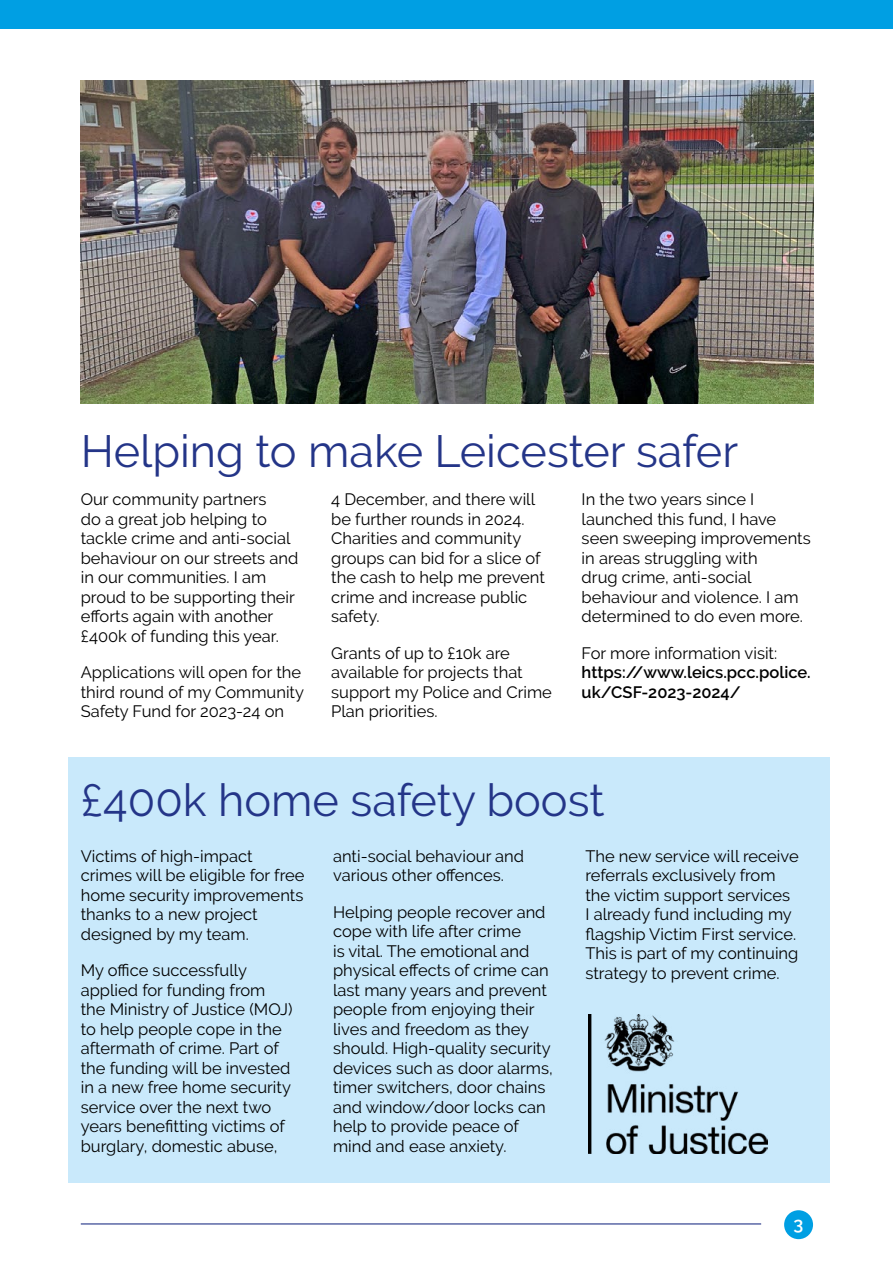
<style>
.page{position:relative;width:893px;height:1263px;background:#fff}
.page>*{position:absolute;margin:0;border:0;box-sizing:border-box;transform-origin:0 0}
.t1{font:45px "Raleway";color:#243588}
.t2{font:600 18px "Raleway";color:#fff}
.body_copy{font:16.5px/19.5px "Raleway";color:#000}
.body_copy-2{font:600 16.5px/19.5px "Raleway";color:#000}
.s1{font-weight:400}
</style>
<div class="page">
<div style="left:0;top:0;width:893px;height:29px;background:#009fe3"></div>
<div style="left:784px;top:1210px;width:29px;height:29px;background:#009fe3;border-radius:50%"></div>
<hr style="left:81px;top:1223px;width:680px;height:1px;background:#243588">
<img style="left:81px;top:81px;width:732px;height:323px">
<div style="left:68px;top:757px;width:761px;height:425px;background:#c9e9fb"></div>
<img style="left:589px;top:1014px;width:178px;height:139px">
<h2 class="t1" style="left:81px;top:425px;width:659px">Helping to make Leicester safer</h2>
<p class="body_copy" style="left:81px;top:490px;width:219px">Our community partners<br>do a great job helping to tackle crime and anti-social behaviour on our streets and in our communities. I am proud to be supporting their efforts again with another £400k of funding this year.</p>
<p class="body_copy" style="left:81px;top:663px;width:225px">Applications will open for the third round of my Community<br>Safety Fund for 2023-24 on</p>
<p class="body_copy" style="left:331px;top:490px;width:215px">4 December, and there will be further rounds in 2024.<br>Charities and community groups can bid for a slice of the cash to help me prevent crime and increase public safety.</p>
<p class="body_copy" style="left:331px;top:643px;width:222px">Grants of up to £10k are available for projects that support my Police and Crime<br>Plan priorities.</p>
<p class="body_copy" style="left:582px;top:490px;width:231px">In the two years since I launched this fund, I have seen sweeping improvements in areas struggling with<br>drug crime, anti-social behaviour and violence. I am determined to do even more.</p>
<p class="body_copy-2" style="left:582px;top:643px;width:231px"><span class="s1">For more information visit: </span>https://www.leics.pcc.police. uk/CSF-2023-2024/</p>
<h2 class="t1" style="left:81px;top:774px;width:525px">£400k home safety boost</h2>
<p class="body_copy" style="left:81px;top:846px;width:225px">Victims of high-impact crimes will be eligible for free home security improvements thanks to a new project designed by my team.</p>
<p class="body_copy" style="left:81px;top:961px;width:213px">My office successfully applied for funding from the Ministry of Justice (MOJ) to help people cope in the aftermath of crime. Part of the funding will be invested in a new free home security service over the next two years benefitting victims of burglary, domestic abuse,</p>
<p class="body_copy" style="left:333px;top:846px;width:193px">anti-social behaviour and various other offences.</p>
<p class="body_copy" style="left:333px;top:902px;width:221px">Helping people recover and cope with life after crime<br>is vital. The emotional and physical effects of crime can last many years and prevent people from enjoying their lives and freedom as they should. High-quality security devices such as door alarms, timer switchers, door chains and window/door locks can help to provide peace of mind and ease anxiety.</p>
<p class="body_copy" style="left:585px;top:846px;width:215px">The new service will receive referrals exclusively from the victim support services<br>I already fund including my flagship Victim First service.<br>This is part of my continuing strategy to prevent crime.</p>
<p class="t2" style="left:794px;top:1213px;width:11px">3</p>
</div>
